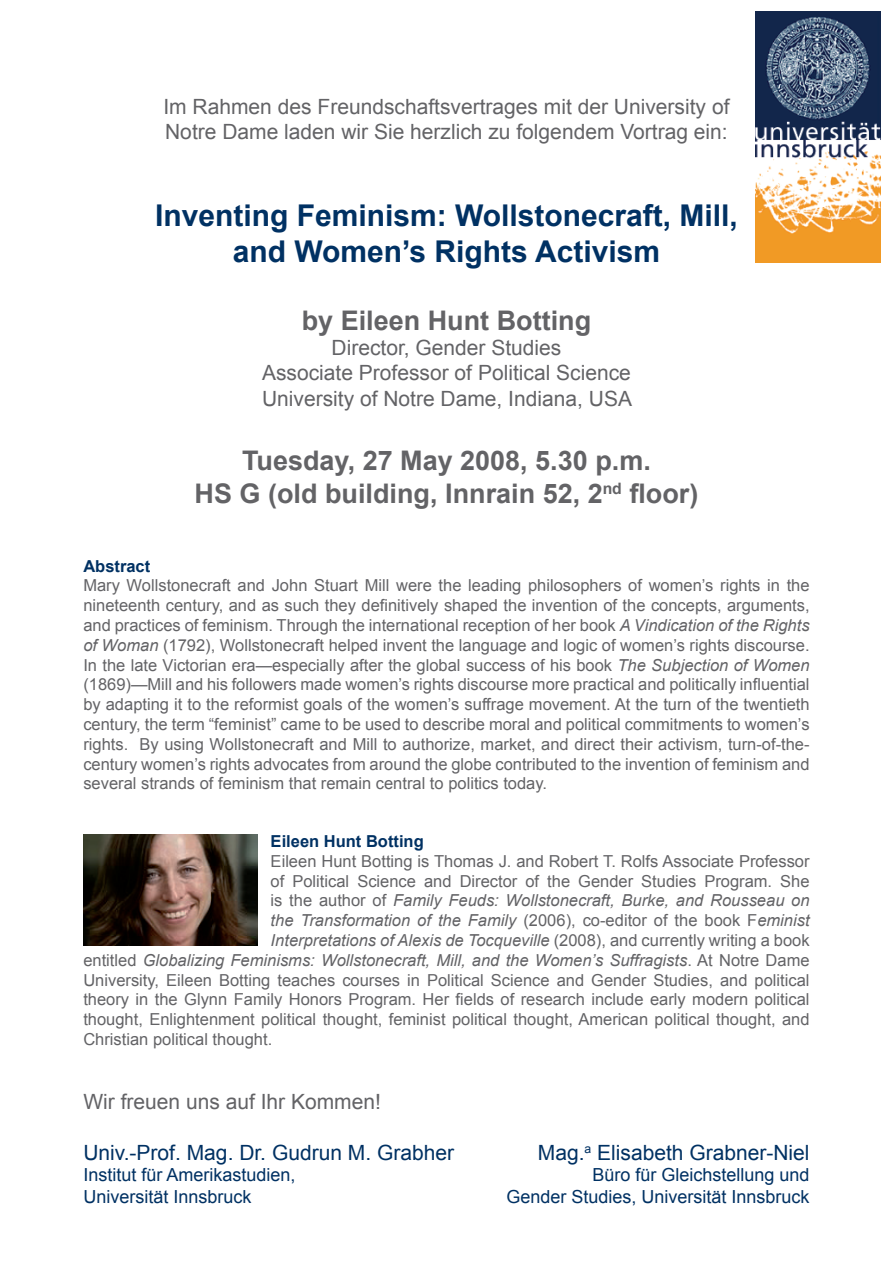
<style>
.page{position:relative;width:893px;height:1263px;background:#fff}
.page>*{position:absolute;margin:0;border:0;box-sizing:border-box;transform-origin:0 0}
.t1{font:700 30px/36px "Arial";color:#003163;text-align:center}
.t2{font:700 27px/32.4px "Arial";color:#636366;text-align:center}
.t3{font:21px/25.2px "Arial";color:#636366}
.t4{font:21px "Arial";color:#003163}
.t5{font:18px/21.6px "Arial";color:#003163}
.t6{font:16.5px/19.8px "Arial";color:#636366;text-align:justify}
.t7{font:italic 16.5px "Arial";color:#636366}
.t8{font:700 16.5px "Arial";color:#003163}
.s1{font-style:italic}
.s2{font-style:normal}
</style>
<div class="page">
<img style="left:756px;top:12px;width:125px;height:250px">
<img style="left:83px;top:835px;width:175px;height:111px">
<p class="t3" style="left:163px;top:94px;width:568px">Im Rahmen des Freundschaftsvertrages mit der University of<br>Notre Dame laden wir Sie herzlich zu folgendem Vortrag ein:</p>
<h1 class="t1" style="left:155px;top:198px;width:584px">Inventing Feminism: Wollstonecraft, Mill, and Women’s Rights Activism</h1>
<h2 class="t2" style="left:302px;top:305px;width:291px">by Eileen Hunt Botting</h2>
<p class="t3" style="left:262px;top:335px;width:371px;text-align:center">Director, Gender Studies<br>Associate Professor of Political Science<br>University of Notre Dame, Indiana, USA</p>
<h2 class="t2" style="left:195px;top:446px;width:505px">Tuesday, 27 May 2008, 5.30 p.m.<br>HS G (old building, Innrain 52, 2<sup>nd</sup> floor)</h2>
<p class="t8" style="left:83px;top:555px;width:68px">Abstract</p>
<p class="t6" style="left:83px;top:576px;width:728px">Mary Wollstonecraft and John Stuart Mill were the leading philosophers of women’s rights in the nineteenth century, and as such they definitively shaped the invention of the concepts, arguments, and practices of feminism. Through the international reception of her book <span class="s1">A Vindication of the Rights of Woman</span> (1792), Wollstonecraft helped invent the language and logic of women’s rights discourse.<br>In the late Victorian era—especially after the global success of his book <span class="s1">The Subjection of Women </span>(1869)—Mill and his followers made women’s rights discourse more practical and politically influential by adapting it to the reformist goals of the women’s suffrage movement. At the turn of the twentieth century, the term “feminist” came to be used to describe moral and political commitments to women’s rights. By using Wollstonecraft and Mill to authorize, market, and direct their activism, turn-of-the&shy;century women’s rights advocates from around the globe contributed to the invention of feminism and several strands of feminism that remain central to politics today.</p>
<p class="t8" style="left:271px;top:830px;width:155px">Eileen Hunt Botting</p>
<p class="t6" style="left:271px;top:851px;width:540px">Eileen Hunt Botting is Thomas J. and Robert T. Rolfs Associate Professor</p>
<p class="t6" style="left:271px;top:871px;width:540px">of Political Science and Director of the Gender Studies Program. She</p>
<p class="t7" style="left:271px;top:890px;width:540px"><span class="s2">is the author of</span> Family Feuds: Wollstonecraft, Burke, and Rousseau on</p>
<p class="t7" style="left:271px;top:910px;width:540px">the Transformation of the Family <span class="s2">(2006), co-editor of the book F</span>eminist</p>
<p class="t7" style="left:271px;top:929px;width:540px">Interpretations of Alexis de Tocqueville <span class="s2">(2008), and currently writing a book</span></p>
<p class="t7" style="left:83px;top:949px;width:728px"><span class="s2">entitled</span> Globalizing Feminisms: Wollstonecraft, Mill, and the Women’s Suffragists<span class="s2">. At Notre Dame</span></p>
<p class="t6" style="left:83px;top:970px;width:728px">University, Eileen Botting teaches courses in Political Science and Gender Studies, and political</p>
<p class="t6" style="left:83px;top:990px;width:728px">theory in the Glynn Family Honors Program. Her fields of research include early modern political</p>
<p class="t6" style="left:83px;top:1010px;width:728px">thought, Enlightenment political thought, feminist political thought, American political thought, and</p>
<p class="t6" style="left:83px;top:1029px;width:190px">Christian political thought.</p>
<p class="t3" style="left:83px;top:1089px;width:299px">Wir freuen uns auf Ihr Kommen!</p>
<p class="t4" style="left:83px;top:1138px;width:372px">Univ.-Prof. Mag. Dr. Gudrun M. Grabher</p>
<p class="t5" style="left:83px;top:1164px;width:214px">Institut für Amerikastudien,<br>Universität Innsbruck</p>
<p class="t4" style="left:538px;top:1138px;width:273px">Mag.<sup>a</sup> Elisabeth Grabner-Niel</p>
<p class="t5" style="left:506px;top:1164px;width:305px;text-align:right">Büro für Gleichstellung und<br>Gender Studies, Universität Innsbruck</p>
</div>
